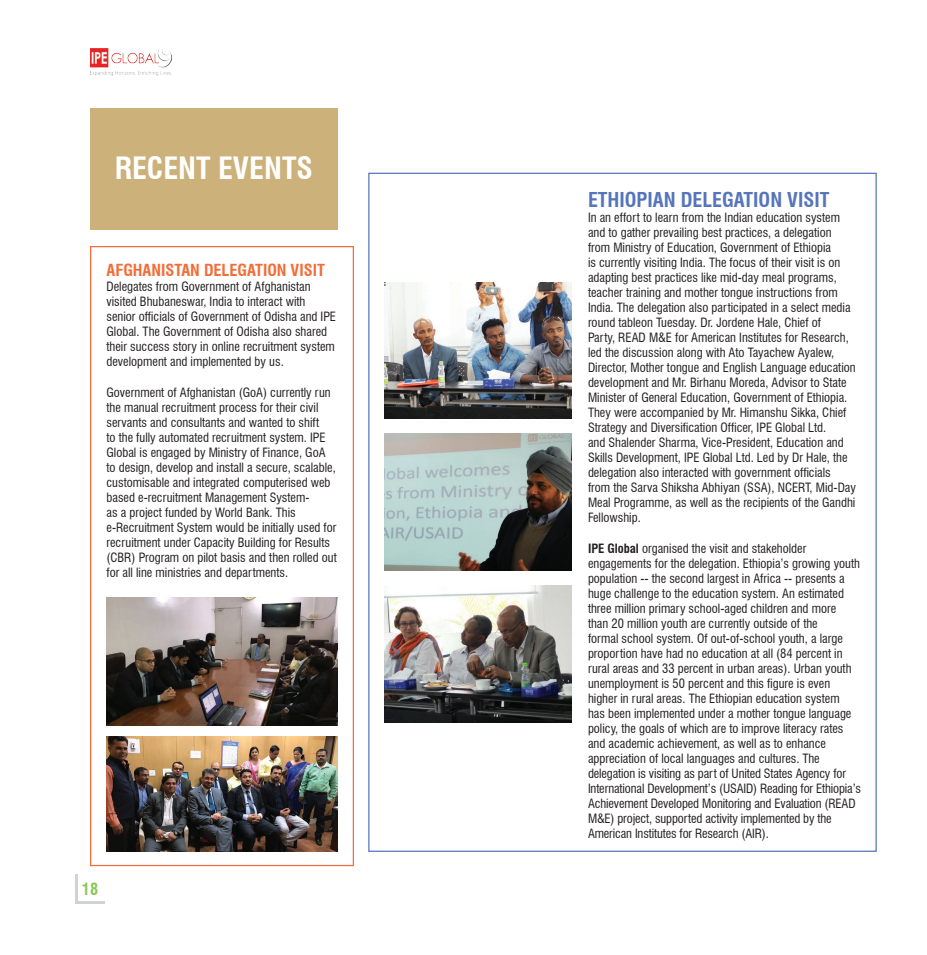
<style>
.page{position:relative;width:927px;height:955px;background:#fff}
.page>*{position:absolute;margin:0;border:0;box-sizing:border-box;transform-origin:0 0}
.t1{font:700 condensed 30px "Swiss 721 BT";color:#fff}
.t2{font:700 condensed 20px "Swiss 721 BT";color:#5675ba}
.t3{font:700 condensed 16.25px "Swiss 721 BT";color:#f26d38}
.t4{font:700 condensed 16.25px "Swiss 721 BT";color:#89c755}
.t5{font:condensed 12.5px/15px "Swiss 721 BT";color:#231f20}
.s1{font-weight:700}
</style>
<div class="page">
<img style="left:91px;top:49px;width:80px;height:26px">
<hr style="left:75px;top:900px;width:30px;height:3px;background:#d1d2d4">
<hr style="left:75px;top:874px;width:3px;height:29px;background:#d1d2d4">
<div style="left:90px;top:108px;width:248px;height:122px;background:#ccb17a"></div>
<div style="left:90px;top:246px;width:264px;height:619px;border:1px solid #f26d38"></div>
<img style="left:384px;top:282px;width:188px;height:136px">
<img style="left:384px;top:433px;width:188px;height:137px">
<img style="left:384px;top:585px;width:188px;height:136px">
<img style="left:106px;top:597px;width:232px;height:128px">
<img style="left:106px;top:736px;width:232px;height:115px">
<h1 class="t1" style="left:115px;top:150px;width:200px">RECENT EVENTS</h1>
<h3 class="t3" style="left:106px;top:260px;width:220px">AFGHANISTAN DELEGATION VISIT</h3>
<p class="t5" style="left:106px;top:279px;width:231px">Delegates from Government of Afghanistan visited Bhubaneswar, India to interact with senior officials of Government of Odisha and IPE Global. The Government of Odisha also shared their success story in online recruitment system development and implemented by us.</p>
<p class="t5" style="left:106px;top:384px;width:232px">Government of Afghanistan (GoA) currently run the manual recruitment process for their civil servants and consultants and wanted to shift<br>to the fully automated recruitment system. IPE Global is engaged by Ministry of Finance, GoA to design, develop and install a secure, scalable, customisable and integrated computerised web based e-recruitment Management System-<br>as a project funded by World Bank. This e-Recruitment System would be initially used for recruitment under Capacity Building for Results (CBR) Program on pilot basis and then rolled out for all line ministries and departments.</p>
<h3 class="t4" style="left:82px;top:878px;width:18px">18</h3>
<h2 class="t2" style="left:588px;top:188px;width:243px">ETHIOPIAN DELEGATION VISIT</h2>
<p class="t5" style="left:588px;top:210px;width:270px">In an effort to learn from the Indian education system and to gather prevailing best practices, a delegation from Ministry of Education, Government of Ethiopia<br>is currently visiting India. The focus of their visit is on adapting best practices like mid-day meal programs, teacher training and mother tongue instructions from India. The delegation also participated in a select media round tableon Tuesday. Dr. Jordene Hale, Chief of<br>Party, READ M&amp;E for American Institutes for Research, led the discussion along with Ato Tayachew Ayalew, Director, Mother tongue and English Language education development and Mr. Birhanu Moreda, Advisor to State Minister of General Education, Government of Ethiopia.<br>They were accompanied by Mr. Himanshu Sikka, Chief Strategy and Diversification Officer, IPE Global Ltd.<br>and Shalender Sharma, Vice-President, Education and Skills Development, IPE Global Ltd. Led by Dr Hale, the delegation also interacted with government officials from the Sarva Shiksha Abhiyan (SSA), NCERT, Mid-Day Meal Programme, as well as the recipients of the Gandhi Fellowship.</p>
<p class="t5" style="left:588px;top:540px;width:275px"><span class="s1">IPE Global</span> organised the visit and stakeholder engagements for the delegation. Ethiopia’s growing youth population -- the second largest in Africa -- presents a huge challenge to the education system. An estimated three million primary school-aged children and more<br>than 20 million youth are currently outside of the<br>formal school system. Of out-of-school youth, a large proportion have had no education at all (84 percent in rural areas and 33 percent in urban areas). Urban youth unemployment is 50 percent and this figure is even higher in rural areas. The Ethiopian education system<br>has been implemented under a mother tongue language policy, the goals of which are to improve literacy rates and academic achievement, as well as to enhance appreciation of local languages and cultures. The delegation is visiting as part of United States Agency for International Development’s (USAID) Reading for Ethiopia’s Achievement Developed Monitoring and Evaluation (READ M&amp;E) project, supported activity implemented by the American Institutes for Research (AIR).</p>
</div>
